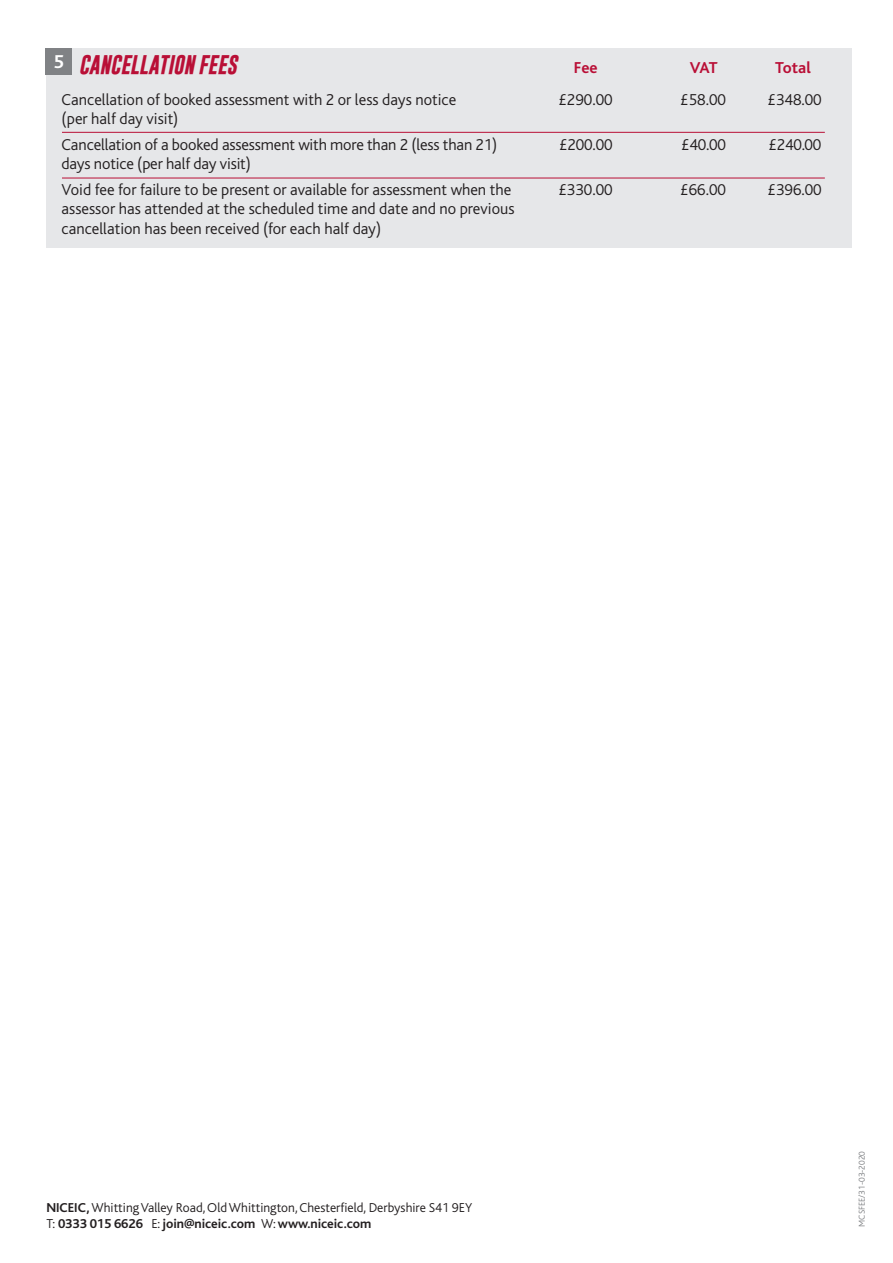
<style>
.page{position:relative;width:893px;height:1263px;background:#fff}
.page>*{position:absolute;margin:0;border:0;box-sizing:border-box;transform-origin:0 0}
.t1{font:italic 700 19.5px "Gobold";color:#b90f36}
.t2{font:700 19.5px "Bliss";color:#fff}
.t3{font:300 16.5px/25.5px "Bliss";color:#231f20}
.t4{font:700 16.5px "Bliss";letter-spacing:-.01em;color:#b90f36}
.t5{font:300 13.5px/16.5px "Bliss";color:#231f20}
.t6{font:300 9px "Bliss";color:#808285}
.s1{font-weight:700}
</style>
<div class="page">
<div style="left:46px;top:48px;width:805px;height:199px;background:#e6e7e9"></div>
<div style="left:46px;top:48px;width:26px;height:27px;background:#808285"></div>
<hr style="left:62px;top:132px;width:763px;height:1px;background:#b90f36">
<hr style="left:62px;top:178px;width:763px;height:1px;background:#b90f36">
<p class="t1" style="left:79px;top:56px;width:160px">CANCELLATION FEES</p>
<p class="t4" style="left:574px;top:62px;width:25px">Fee</p>
<p class="t4" style="left:690px;top:62px;width:29px">VAT</p>
<p class="t4" style="left:775px;top:62px;width:37px">Total</p>
<p class="t3" style="left:62px;top:88px;width:396px">Cancellation of booked assessment with 2 or less days notice</p>
<p class="t3" style="left:558px;top:88px;width:56px">£290.00</p>
<p class="t3" style="left:680px;top:88px;width:47px">£58.00</p>
<p class="t3" style="left:767px;top:88px;width:56px">£348.00</p>
<p class="t3" style="left:62px;top:108px;width:437px">(per half day visit)<br>Cancellation of a booked assessment with more than 2 (less than 21)</p>
<p class="t2" style="left:53px;top:54px;width:12px">5</p>
<p class="t3" style="left:559px;top:133px;width:55px">£200.00</p>
<p class="t3" style="left:681px;top:133px;width:46px">£40.00</p>
<p class="t3" style="left:768px;top:133px;width:54px">£240.00</p>
<p class="t3" style="left:62px;top:153px;width:451px">days notice (per half day visit)<br>Void fee for failure to be present or available for assessment when the</p>
<p class="t3" style="left:62px;top:201px;width:454px;line-height:19.5px">assessor has attended at the scheduled time and date and no previous cancellation has been received (for each half day)</p>
<p class="t3" style="left:558px;top:178px;width:56px">£330.00</p>
<p class="t3" style="left:680px;top:178px;width:47px">£66.00</p>
<p class="t3" style="left:767px;top:178px;width:56px">£396.00</p>
<p class="t5" style="left:46px;top:1200px;width:428px"><span class="s1">NICEIC,</span>Whitting Valley Road, Old Whittington, Chesterfield, Derbyshire S41 9EY<br>T: <span class="s1">0333 015 6626</span> E: <span class="s1">join@niceic.com</span> W: <span class="s1">www.niceic.com</span></p>
<p class="t6" style="left:858px;top:1227px;width:77px;rotate:-90deg">MCSFEE/31-03-2020</p>
</div>
